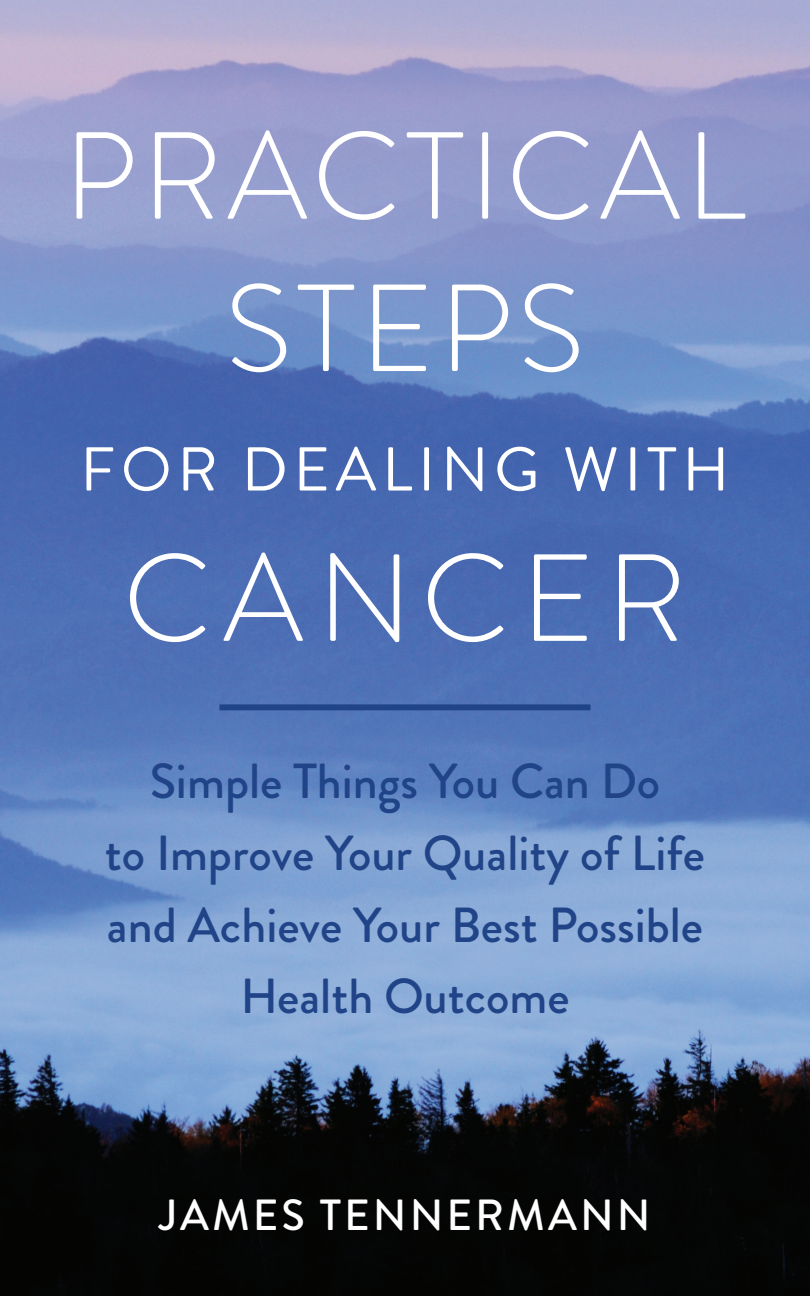
<style>
.page{position:relative;width:810px;height:1296px;background:#fff}
.page>*{position:absolute;margin:0;border:0;box-sizing:border-box;transform-origin:0 0}
.t1{font:300 123.52px/152.3px "Brandon Grotesque";letter-spacing:.04em;color:#fff;text-align:center}
.t2{font:61.88px "Brandon Grotesque";letter-spacing:.09em;color:#fff}
.t3{font:500 49.27px/71.5px "Brandon Grotesque";color:#204487;text-align:center}
.t4{font:500 43.65px "Brandon Grotesque";letter-spacing:.07em;color:#fff}
</style>
<div class="page">
<img style="left:0;top:0;width:810px;height:1296px">
<div style="left:219px;top:704px;width:372px;height:6px;background:#204487"></div>
<h1 class="t1" style="left:63px;top:101px;width:684px">PRACTICAL<br>STEPS</h1>
<p class="t2" style="left:80px;top:427px;width:651px">FOR DEALING WITH</p>
<h1 class="t1" style="left:123px;top:523px;width:565px">CANCER</h1>
<p class="t3" style="left:105px;top:746px;width:602px">Simple Things You Can Do<br>to Improve Your Quality of Life and Achieve Your Best Possible<br>Health Outcome</p>
<p class="t4" style="left:159px;top:1185px;width:493px">JAMES TENNERMANN</p>
</div>
